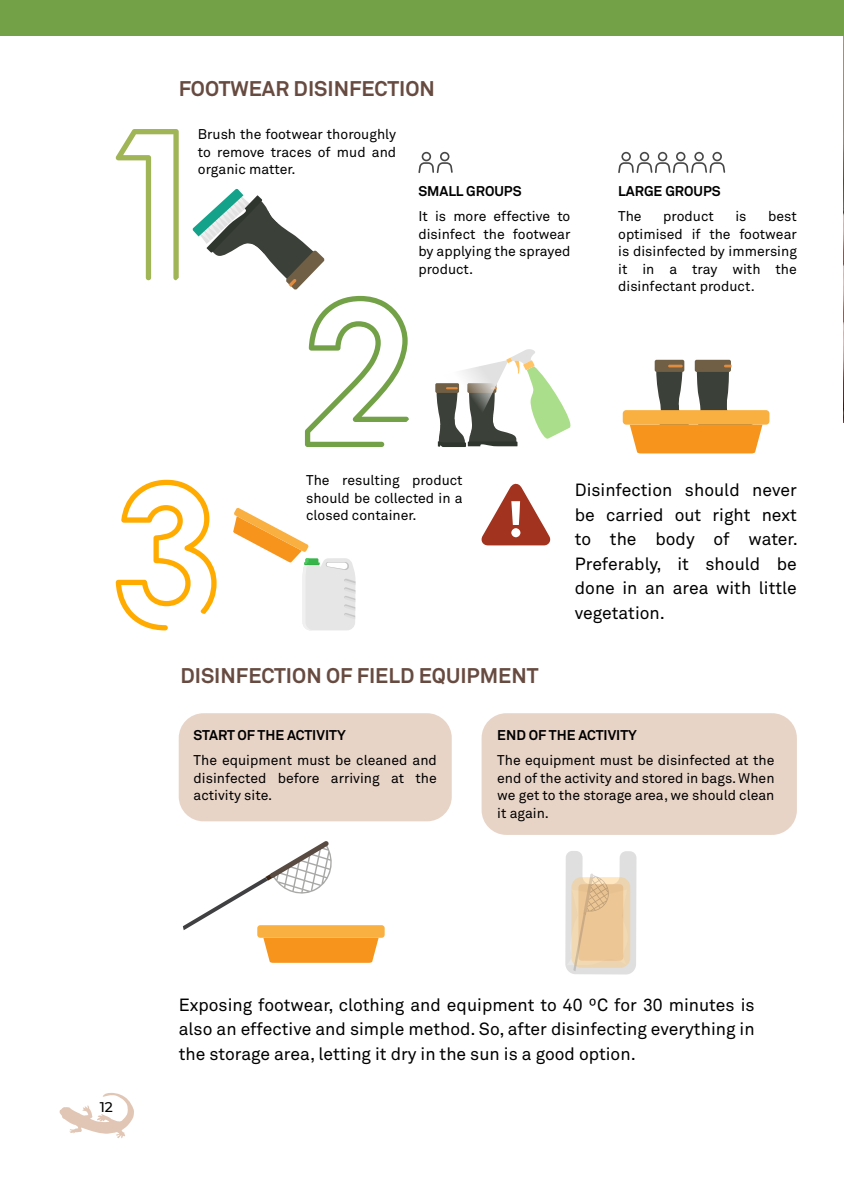
<style>
.page{position:relative;width:844px;height:1191px;background:#fff}
.page>*{position:absolute;margin:0;border:0;box-sizing:border-box;transform-origin:0 0}
.t1{font:700 21px "Akkurat Pro";color:#674b41}
.t2{font:17.5px/24.5px "Akkurat Pro";color:#000;text-align:justify}
.t3{font:14px/17.5px "Akkurat Pro";color:#000;text-align:justify}
.t4{font:700 14px "Akkurat Pro";color:#000}
.t5{font:500 14px "Montserrat";color:#000}
</style>
<div class="page">
<div style="left:0;top:0;width:843px;height:36px;background:#73a148"></div>
<svg style="left:59px;top:1093px;width:75px;height:45px"></svg>
<img style="left:843px;top:36px;width:1px;height:386px">
<svg style="left:192px;top:189px;width:132px;height:101px"></svg>
<svg style="left:436px;top:349px;width:135px;height:98px"></svg>
<svg style="left:418px;top:152px;width:34px;height:21px"></svg>
<svg style="left:618px;top:152px;width:107px;height:21px"></svg>
<div style="left:694px;top:360px;width:36px;height:12px;background:#705e45;border-radius:2px"></div>
<div style="left:654px;top:360px;width:30px;height:12px;background:#705e45;border-radius:2px"></div>
<svg style="left:629px;top:364px;width:133px;height:89px"></svg>
<div style="left:622px;top:410px;width:147px;height:14px;background:#fab040;border-radius:3px"></div>
<svg style="left:481px;top:483px;width:70px;height:62px"></svg>
<svg style="left:233px;top:507px;width:123px;height:123px"></svg>
<div style="left:179px;top:713px;width:272px;height:108px;background:#e8d4c7;border-radius:25px"></div>
<svg style="left:565px;top:851px;width:71px;height:123px;background:#e9d5bb"></svg>
<svg style="left:263px;top:937px;width:115px;height:25px;background:#f79b2a"></svg>
<div style="left:257px;top:925px;width:127px;height:12px;background:#fab040;border-radius:3px"></div>
<svg style="left:183px;top:841px;width:153px;height:89px"></svg>
<div style="left:481px;top:713px;width:315px;height:122px;background:#e8d4c7;border-radius:25px"></div>
<svg style="left:305px;top:296px;width:104px;height:151px"></svg>
<svg style="left:116px;top:480px;width:100px;height:150px"></svg>
<svg style="left:116px;top:129px;width:63px;height:151px"></svg>
<h1 class="t1" style="left:179px;top:75px;width:257px">FOOTWEAR DISINFECTION</h1>
<p class="t3" style="left:198px;top:126px;width:200px">Brush the footwear thoroughly to remove traces of mud and organic matter.</p>
<p class="t4" style="left:418px;top:182px;width:105px">SMALL GROUPS</p>
<p class="t3" style="left:418px;top:208px;width:153px">It is more effective to disinfect the footwear by applying the sprayed product.</p>
<p class="t3" style="left:618px;top:208px;width:25px">The</p>
<p class="t3" style="left:663px;top:208px;width:52px">product</p>
<p class="t3" style="left:735px;top:208px;width:13px">is</p>
<p class="t4" style="left:618px;top:182px;width:104px">LARGE GROUPS</p>
<p class="t3" style="left:618px;top:208px;width:180px;text-indent:150px">best optimised if the footwear is disinfected by immersing it in a tray with the disinfectant product.</p>
<p class="t3" style="left:306px;top:472px;width:158px">The resulting product should be collected in a closed container.</p>
<h1 class="t1" style="left:180px;top:662px;width:359px">DISINFECTION OF FIELD EQUIPMENT</h1>
<p class="t2" style="left:574px;top:478px;width:224px">Disinfection should never be carried out right next to the body of water.<br>Preferably, it should be done in an area with little vegetation.</p>
<p class="t4" style="left:193px;top:726px;width:154px">START OF THE ACTIVITY</p>
<p class="t3" style="left:193px;top:752px;width:245px">The equipment must be cleaned and disinfected before arriving at the activity site.</p>
<p class="t3" style="left:497px;top:752px;width:279px">The equipment must be disinfected at the end of the activity and stored in bags. When we get to the storage area, we should clean it again.</p>
<p class="t4" style="left:497px;top:726px;width:141px">END OF THE ACTIVITY</p>
<p class="t5" style="left:100px;top:1096px;width:15px">12</p>
<p class="t2" style="left:179px;top:993px;width:577px">Exposing footwear, clothing and equipment to 40 ºC for 30 minutes is also an effective and simple method. So, after disinfecting everything in the storage area, letting it dry in the sun is a good option.</p>
</div>
